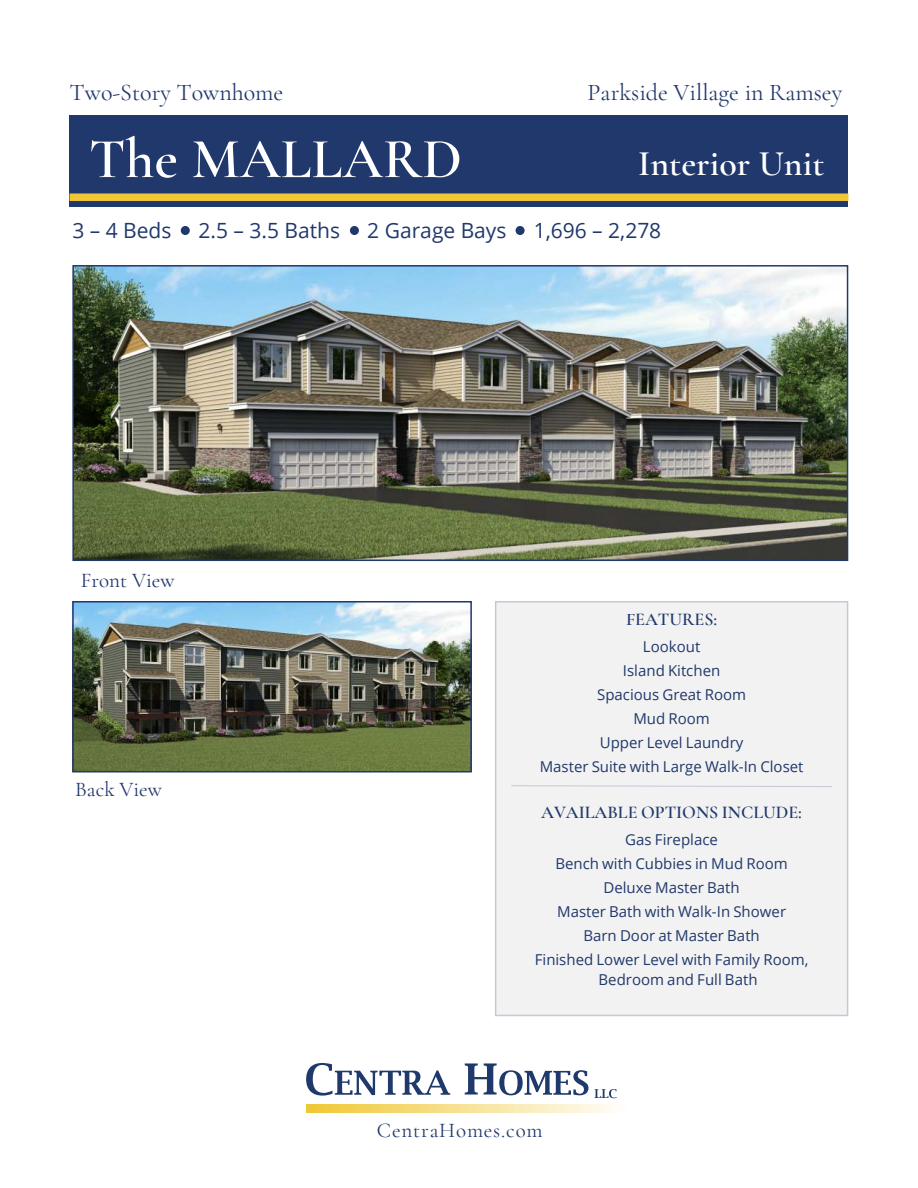
<style>
.page{position:relative;width:918px;height:1188px;background:#fff}
.page>*{position:absolute;margin:0;border:0;box-sizing:border-box;transform-origin:0 0}
.t1{font:600 57px "Cormorant Garamond";color:#fff}
.t2{font:600 36px "Cormorant Garamond";color:#fff}
.t3{font:24px "Cormorant Garamond";color:#20386c}
.t4{font:21px "Open Sans";color:#20386c}
.t5{font:21px "Cormorant Garamond";color:#20386c}
.t6{font:21px "Cormorant Garamond";letter-spacing:.04em;color:#20386c}
.t7{font:600 18px "Cormorant Garamond";color:#20386c}
.t8{font:15px/24px "Open Sans";color:#20386c;text-align:center}
</style>
<div class="page">
<div style="left:70px;top:116px;width:778px;height:91px;background:#20386c"></div>
<div style="left:70px;top:193px;width:778px;height:8px;background:#f1c834"></div>
<div style="left:181px;top:226px;width:9px;height:9px;background:#20386c;border-radius:50%"></div>
<div style="left:350px;top:226px;width:9px;height:9px;background:#20386c;border-radius:50%"></div>
<div style="left:516px;top:226px;width:9px;height:9px;background:#20386c;border-radius:50%"></div>
<div style="left:495px;top:601px;width:353px;height:415px;background:#f2f2f2;border:2px solid #cac6d8"></div>
<svg style="left:511px;top:785px;width:321px;height:2px"></svg>
<img style="left:75px;top:268px;width:770px;height:290px">
<div style="left:72px;top:265px;width:776px;height:296px;border:2px solid #20386c"></div>
<img style="left:75px;top:604px;width:394px;height:165px">
<div style="left:72px;top:601px;width:400px;height:171px;border:2px solid #20386c"></div>
<svg style="left:465px;top:1063px;width:123px;height:32px"></svg>
<svg style="left:306px;top:1063px;width:144px;height:33px"></svg>
<svg style="left:595px;top:1089px;width:22px;height:9px"></svg>
<svg style="left:306px;top:1105px;width:308px;height:8px;background:#f7e193"></svg>
<h3 class="t3" style="left:70px;top:82px;width:215px">Two-Story Townhome</h3>
<h1 class="t1" style="left:89px;top:136px;width:375px">The MALLARD</h1>
<h3 class="t3" style="left:588px;top:82px;width:256px">Parkside Village in Ramsey</h3>
<h2 class="t2" style="left:638px;top:149px;width:188px">Interior Unit</h2>
<h3 class="t4" style="left:72px;top:222px;width:101px">3 – 4 Beds</h3>
<h3 class="t4" style="left:199px;top:222px;width:143px">2.5 – 3.5 Baths</h3>
<h3 class="t4" style="left:367px;top:222px;width:141px">2 Garage Bays</h3>
<h3 class="t4" style="left:534px;top:222px;width:129px">1,696 – 2,278</h3>
<h3 class="t5" style="left:81px;top:572px;width:95px">Front View</h3>
<h3 class="t5" style="left:75px;top:781px;width:88px">Back View</h3>
<p class="t7" style="left:626px;top:612px;width:93px">FEATURES:</p>
<p class="t8" style="left:540px;top:636px;width:265px">Lookout<br>Island Kitchen<br>Spacious Great Room<br>Mud Room<br>Upper Level Laundry<br>Master Suite with Large Walk-In Closet</p>
<p class="t7" style="left:541px;top:805px;width:262px">AVAILABLE OPTIONS INCLUDE:</p>
<p class="t8" style="left:535px;top:830px;width:275px">Gas Fireplace<br>Bench with Cubbies in Mud Room<br>Deluxe Master Bath<br>Master Bath with Walk-In Shower<br>Barn Door at Master Bath<br>Finished Lower Level with Family Room,</p>
<p class="t8" style="left:599px;top:969px;width:160px">Bedroom and Full Bath</p>
<h3 class="t6" style="left:377px;top:1122px;width:167px">CentraHomes.com</h3>
</div>
